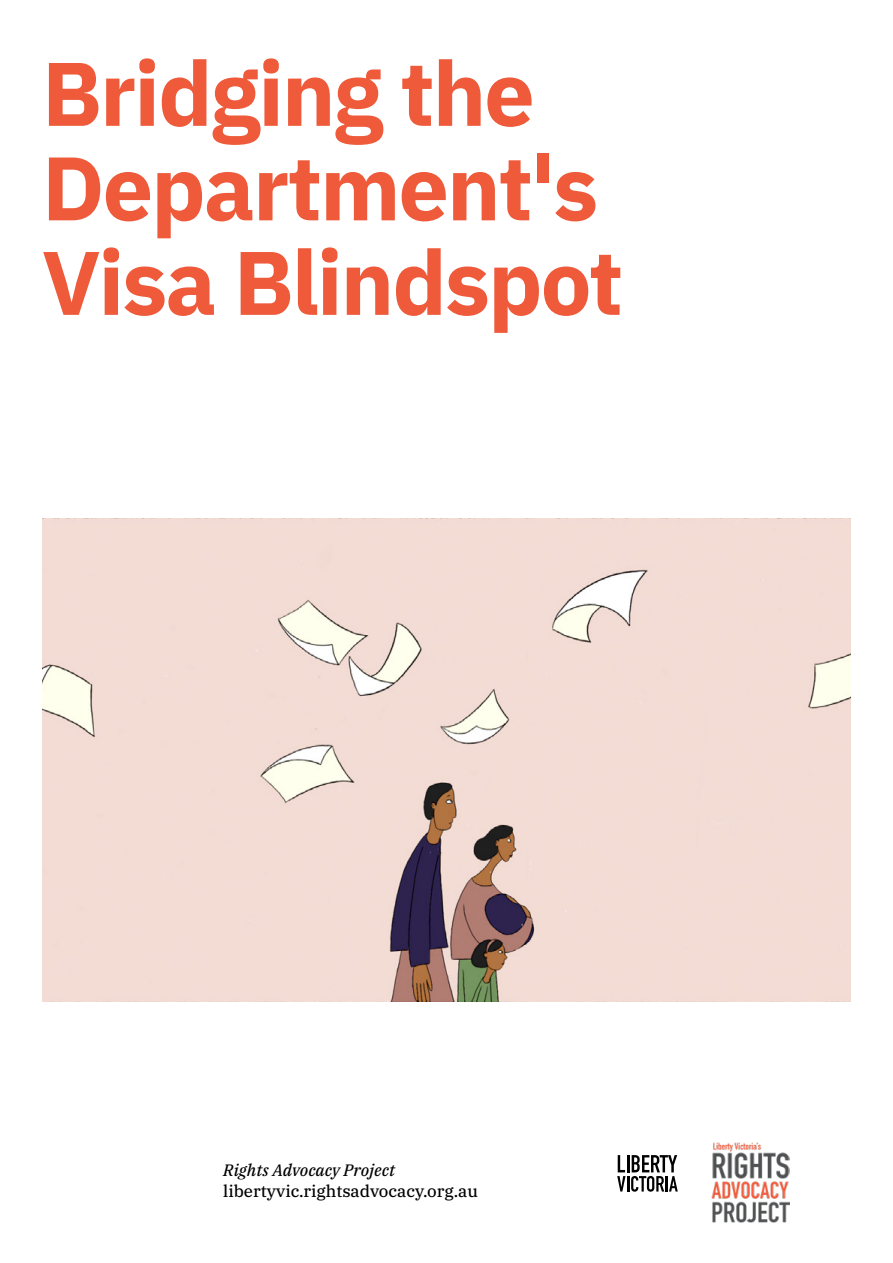
<style>
.page{position:relative;width:893px;height:1263px;background:#fff}
.page>*{position:absolute;margin:0;border:0;box-sizing:border-box;transform-origin:0 0}
.t1{font:700 90px/94.5px "IBM Plex Sans";letter-spacing:-.025em;color:#ee5a3a}
.t2{font:16.5px "IBM Plex Serif Text";letter-spacing:-.005em;color:#000}
.t3{font:italic 16.5px "IBM Plex Serif Text";color:#000}
</style>
<div class="page">
<img style="left:42px;top:519px;width:809px;height:483px">
<img style="left:712px;top:1143px;width:77px;height:80px">
<svg style="left:617px;top:1155px;width:61px;height:37px"></svg>
<p class="t1" style="left:42px;top:39px;width:583px">Bridging the<br>Department's<br>Visa Blindspot</p>
<p class="t3" style="left:223px;top:1157px;width:173px">Rights Advocacy Project</p>
<p class="t2" style="left:223px;top:1178px;width:256px">libertyvic.rightsadvocacy.org.au</p>
</div>
